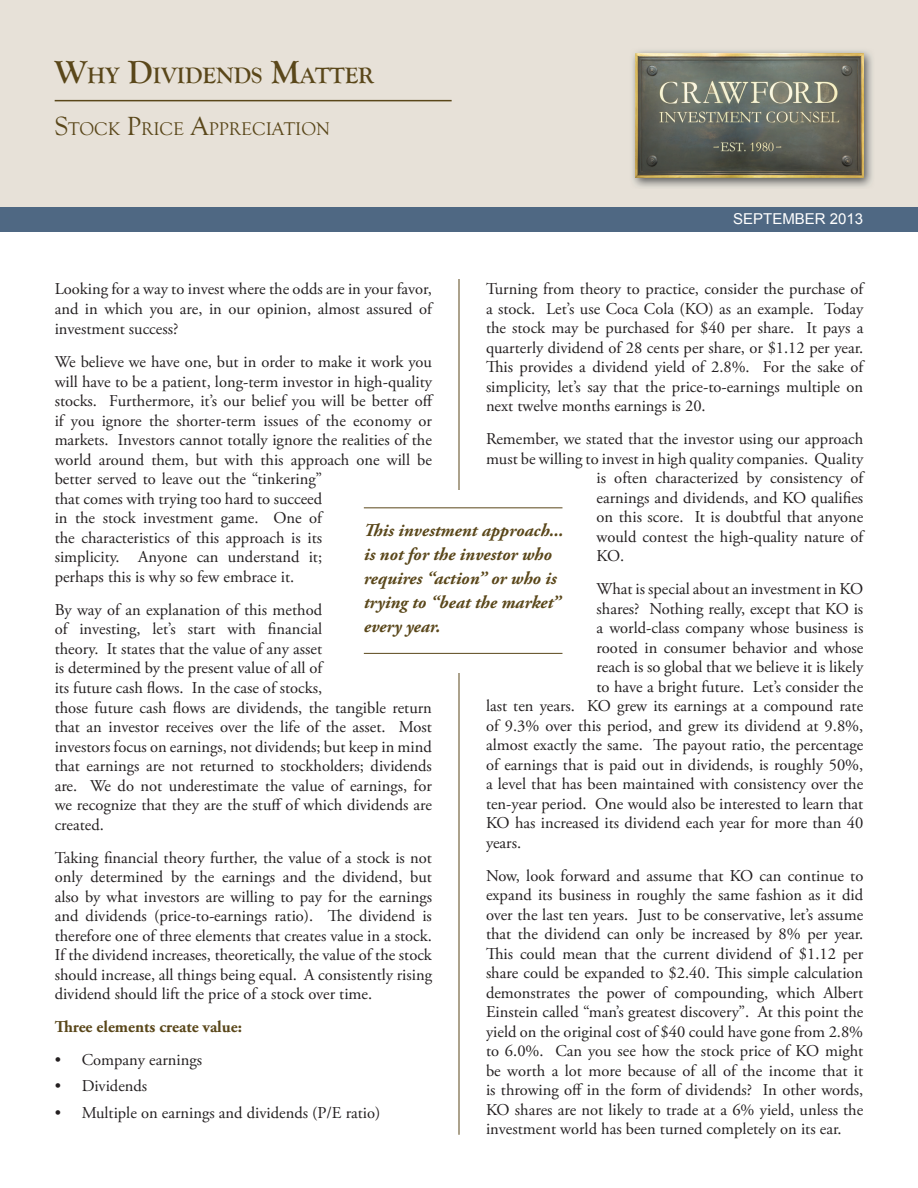
<style>
.page{position:relative;width:918px;height:1188px;background:#fff}
.page>*{position:absolute;margin:0;border:0;box-sizing:border-box;transform-origin:0 0}
.t1{font:700 23.1px "Goudy Old Style T";color:#5a471a}
.t2{font:18.9px "Goudy Old Style T";color:#5a471a}
.t3{font:italic 700 18px/24px "Adobe Garamond Pro";color:#5a471a}
.t4{font:16.5px/19.5px "Adobe Garamond Pro";color:#231f20;text-align:justify}
.t5{font:700 16.5px "Adobe Garamond Pro";color:#5a471a}
.t6{font:15px "Arial";color:#fff}
.s1{font-size:33px}
.s2{font-size:27px}
</style>
<div class="page">
<div style="left:0;top:0;width:918px;height:207px;background:#e7e1d8"></div>
<div style="left:0;top:207px;width:918px;height:24px;background:#4f6883"></div>
<img style="left:632px;top:50px;width:240px;height:137px">
<img style="left:635px;top:53px;width:228px;height:124px">
<hr style="left:55px;top:100px;width:397px;height:1px;background:#5a471a">
<hr style="left:459px;top:279px;width:1px;height:856px;background:#5a471a">
<div style="left:336px;top:490px;width:247px;height:183px;background:#fff"></div>
<hr style="left:364px;top:507px;width:198px;height:1px;background:#5a471a">
<hr style="left:364px;top:653px;width:198px;height:1px;background:#5a471a">
<h1 class="t1" style="left:55px;top:62px;width:321px"><span class="s1">W</span>HY <span class="s1">D</span>IVIDENDS <span class="s1">M</span>ATTER</h1>
<p class="t2" style="left:55px;top:118px;width:277px"><span class="s2">S</span>TOCK <span class="s2">P</span>RICE <span class="s2">A</span>PPRECIATION</p>
<p class="t6" style="left:733px;top:209px;width:132px">SEPTEMBER 2013</p>
<p class="t4" style="left:55px;top:279px;width:379px;line-height:20.2px">Looking for a way to invest where the odds are in your favor, and in which you are, in our opinion, almost assured of investment success?</p>
<p class="t4" style="left:55px;top:353px;width:381px;text-align:left">We believe we have one, but in order to make it work you will have to be a patient, long-term investor in high-quality stocks. Furthermore, it’s our belief you will be better off if you ignore the shorter-term issues of the economy or markets. Investors cannot totally ignore the realities of the world around them, but with this approach one will be better served to leave out the “tinkering”<br>that comes with trying too hard to succeed<br>in the stock investment game. One of<br>the characteristics of this approach is its<br>simplicity. Anyone can understand it;<br>perhaps this is why so few embrace it.</p>
<p class="t4" style="left:55px;top:601px;width:379px;text-align:left">By way of an explanation of this method<br>of investing, let’s start with financial<br>theory. It states that the value of any asset<br>is determined by the present value of all of<br>its future cash flows. In the case of stocks,<br>those future cash flows are dividends, the tangible return that an investor receives over the life of the asset. Most investors focus on earnings, not dividends; but keep in mind that earnings are not returned to stockholders; dividends are. We do not underestimate the value of earnings, for we recognize that they are the stuff of which dividends are created.</p>
<p class="t4" style="left:55px;top:848px;width:379px">Taking financial theory further, the value of a stock is not only determined by the earnings and the dividend, but also by what investors are willing to pay for the earnings and dividends (price-to-earnings ratio). The dividend is therefore one of three elements that creates value in a stock.<br>If the dividend increases, theoretically, the value of the stock should increase, all things being equal. A consistently rising dividend should lift the price of a stock over time.</p>
<p class="t5" style="left:55px;top:1017px;width:189px">Three elements create value:</p>
<p class="t4" style="left:55px;top:1051px;width:149px">• Company earnings</p>
<p class="t4" style="left:55px;top:1077px;width:94px">• Dividends</p>
<p class="t4" style="left:55px;top:1103px;width:327px">• Multiple on earnings and dividends (P/E ratio)</p>
<p class="t4" style="left:486px;top:280px;width:379px">Turning from theory to practice, consider the purchase of a stock. Let’s use Coca Cola (KO) as an example. Today the stock may be purchased for $40 per share. It pays a quarterly dividend of 28 cents per share, or $1.12 per year.<br>This provides a dividend yield of 2.8%. For the sake of simplicity, let’s say that the price-to-earnings multiple on next twelve months earnings is 20.</p>
<p class="t4" style="left:486px;top:430px;width:379px">Remember, we stated that the investor using our approach</p>
<p class="t4" style="left:486px;top:449px;width:379px">must be willing to invest in high quality companies. Quality</p>
<p class="t4" style="left:597px;top:469px;width:268px">is often characterized by consistency of</p>
<p class="t4" style="left:597px;top:488px;width:268px">earnings and dividends, and KO qualifies</p>
<p class="t4" style="left:597px;top:508px;width:268px">on this score. It is doubtful that anyone</p>
<p class="t4" style="left:597px;top:527px;width:268px">would contest the high-quality nature of</p>
<p class="t4" style="left:597px;top:547px;width:29px">KO.</p>
<p class="t4" style="left:597px;top:580px;width:268px">What is special about an investment in KO</p>
<p class="t4" style="left:597px;top:599px;width:268px">shares? Nothing really, except that KO is</p>
<p class="t4" style="left:597px;top:619px;width:268px">a world-class company whose business is</p>
<p class="t4" style="left:597px;top:638px;width:268px">rooted in consumer behavior and whose</p>
<p class="t4" style="left:597px;top:658px;width:268px">reach is so global that we believe it is likely</p>
<p class="t4" style="left:597px;top:677px;width:268px">to have a bright future. Let’s consider the</p>
<p class="t4" style="left:486px;top:697px;width:379px">last ten years. KO grew its earnings at a compound rate</p>
<p class="t4" style="left:486px;top:716px;width:379px">of 9.3% over this period, and grew its dividend at 9.8%,</p>
<p class="t4" style="left:486px;top:736px;width:379px">almost exactly the same. The payout ratio, the percentage</p>
<p class="t4" style="left:486px;top:755px;width:379px">of earnings that is paid out in dividends, is roughly 50%,</p>
<p class="t4" style="left:486px;top:775px;width:379px">a level that has been maintained with consistency over the</p>
<p class="t4" style="left:486px;top:794px;width:379px">ten-year period. One would also be interested to learn that</p>
<p class="t4" style="left:486px;top:814px;width:379px">KO has increased its dividend each year for more than 40</p>
<p class="t4" style="left:486px;top:833px;width:37px">years.</p>
<p class="t4" style="left:486px;top:866px;width:379px">Now, look forward and assume that KO can continue to expand its business in roughly the same fashion as it did over the last ten years. Just to be conservative, let’s assume that the dividend can only be increased by 8% per year.<br>This could mean that the current dividend of $1.12 per share could be expanded to $2.40. This simple calculation demonstrates the power of compounding, which Albert Einstein called “man’s greatest discovery”. At this point the yield on the original cost of $40 could have gone from 2.8% to 6.0%. Can you see how the stock price of KO might be worth a lot more because of all of the income that it is throwing off in the form of dividends? In other words, KO shares are not likely to trade at a 6% yield, unless the investment world has been turned completely on its ear.</p>
<p class="t3" style="left:364px;top:519px;width:201px;text-indent:19px">is investment approach... is not for the investor who requires “action” or who is trying to “beat the market” every year.</p>
</div>
